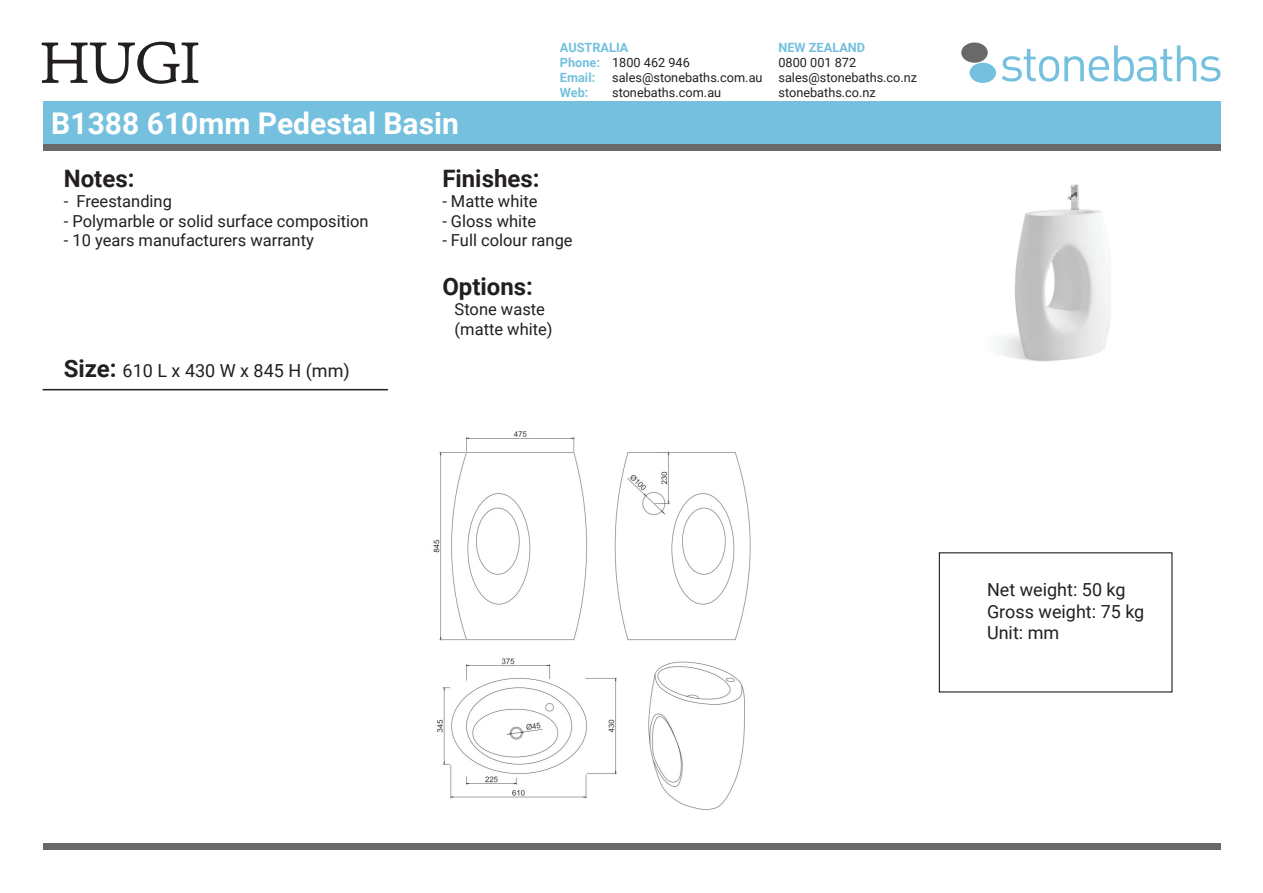
<style>
.page{position:relative;width:1263px;height:893px;background:#fff}
.page>*{position:absolute;margin:0;border:0;box-sizing:border-box;transform-origin:0 0}
.t1{font:700 30px "Roboto";color:#fff}
.t2{font:700 24px "Roboto";color:#231f20}
.t3{font:18px/21.6px "Roboto";color:#231f20}
.t4{font:16.5px/19.8px "Roboto";color:#231f20}
.t5{font:12.75px/15.3px "Roboto";color:#231f20}
.t6{font:700 12.75px/15.3px "Roboto";color:#74c0de}
.s1{font-weight:700;font-size:24px}
</style>
<div class="page">
<svg style="left:1001px;top:45px;width:219px;height:37px"></svg>
<div style="left:969px;top:63px;width:27px;height:20px;background:#74c0de;border-radius:50%"></div>
<div style="left:961px;top:43px;width:27px;height:20px;background:#6a6868;border-radius:50%"></div>
<div style="left:43px;top:102px;width:1177px;height:42px;background:#74c0de"></div>
<div style="left:43px;top:144px;width:1177px;height:7px;background:#6a6868"></div>
<svg style="left:41px;top:41px;width:158px;height:43px"></svg>
<div style="left:43px;top:843px;width:1177px;height:7px;background:#6a6868"></div>
<hr style="left:43px;top:389px;width:345px;height:1px;background:#231f20">
<img style="left:998px;top:184px;width:113px;height:178px">
<img style="left:433px;top:431px;width:318px;height:379px">
<p class="t6" style="left:560px;top:39px;width:70px">AUSTRALIA<br>Phone:<br>Email:<br>Web:</p>
<p class="t6" style="left:778px;top:39px;width:88px">NEW ZEALAND</p>
<p class="t5" style="left:612px;top:54px;width:152px">1800 462 946 sales@stonebaths.com.au stonebaths.com.au</p>
<p class="t5" style="left:778px;top:54px;width:140px">0800 001 872 sales@stonebaths.co.nz stonebaths.co.nz</p>
<h1 class="t1" style="left:51px;top:102px;width:409px">B1388 610mm Pedestal Basin</h1>
<h2 class="t2" style="left:64px;top:162px;width:72px">Notes:</h2>
<p class="t4" style="left:64px;top:190px;width:110px">- Freestanding</p>
<p class="t4" style="left:64px;top:210px;width:306px">- Polymarble or solid surface composition</p>
<p class="t4" style="left:64px;top:230px;width:252px">- 10 years manufacturers warranty</p>
<h2 class="t2" style="left:442px;top:162px;width:99px">Finishes:</h2>
<p class="t4" style="left:442px;top:190px;width:97px">- Matte white</p>
<p class="t4" style="left:442px;top:210px;width:96px">- Gloss white</p>
<p class="t4" style="left:442px;top:230px;width:132px">- Full colour range</p>
<h2 class="t2" style="left:442px;top:270px;width:92px">Options:</h2>
<p class="t4" style="left:455px;top:298px;width:100px">Stone waste (matte white)</p>
<p class="t3" style="left:64px;top:359px;width:287px"><span class="s1">Size:</span> 610 L x 430 W x 845 H (mm)</p>
<p class="t3" style="left:987px;top:578px;width:159px">Net weight: 50 kg<br>Gross weight: 75 kg<br>Unit: mm</p>
</div>
